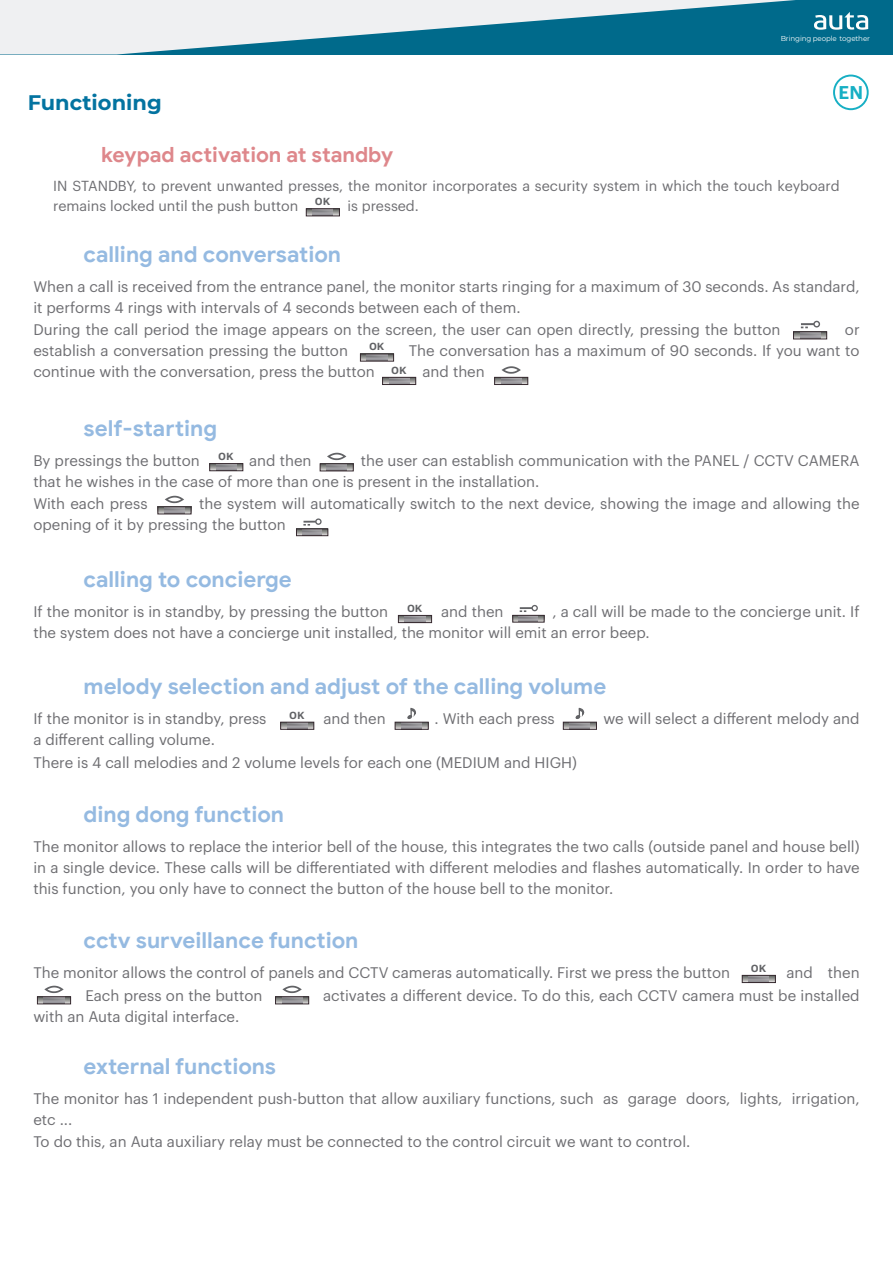
<style>
.page{position:relative;width:893px;height:1263px;background:#fff}
.page>*{position:absolute;margin:0;border:0;box-sizing:border-box;transform-origin:0 0}
.t1{font:700 22.05px "Google Sans";color:#95bae1}
.t2{font:700 21px "Google Sans";letter-spacing:-.005em;color:#de878b}
.t3{font:700 21px "Montserrat";color:#0373a0}
.t4{font:600 18.15px "Graphik";color:#17afc4}
.t5{font:15px/21px "Graphik";color:#6e6e72}
.t6{font:14.25px/20px "Graphik";color:#6e6e72}
.t7{font:700 10.8px "San Francisco Text";color:#626366;scale:1.07 1}
.t8{font:7.2px "Montserrat";letter-spacing:-.015em;color:#fefefd}
</style>
<div class="page">
<div style="left:0;top:0;width:893px;height:54px;background:#006a8b"></div>
<svg style="left:814px;top:12px;width:54px;height:18px"></svg>
<svg style="left:0;top:0;width:795px;height:54px"></svg>
<svg style="left:496px;top:379px;width:30px;height:4px"></svg>
<img style="left:501px;top:379px;width:20px;height:4px">
<div style="left:494px;top:377px;width:34px;height:8px;border:1px solid #372a30"></div>
<svg style="left:501px;top:366px;width:20px;height:8px"></svg>
<svg style="left:795px;top:334px;width:30px;height:3px"></svg>
<img style="left:800px;top:334px;width:20px;height:3px">
<div style="left:793px;top:332px;width:34px;height:7px;border:1px solid #372a30"></div>
<svg style="left:801px;top:323px;width:12px;height:5px"></svg>
<div style="left:813px;top:321px;width:7px;height:6px;border:1px solid #626366;border-radius:50%"></div>
<svg style="left:384px;top:379px;width:30px;height:4px"></svg>
<img style="left:389px;top:379px;width:20px;height:4px">
<div style="left:382px;top:377px;width:34px;height:8px;border:1px solid #372a30"></div>
<svg style="left:362px;top:356px;width:30px;height:3px"></svg>
<img style="left:367px;top:356px;width:20px;height:3px">
<div style="left:360px;top:354px;width:34px;height:7px;border:1px solid #372a30"></div>
<svg style="left:298px;top:531px;width:28px;height:3px"></svg>
<img style="left:303px;top:531px;width:19px;height:3px">
<div style="left:296px;top:529px;width:32px;height:7px;border:1px solid #372a30"></div>
<svg style="left:303px;top:521px;width:13px;height:5px"></svg>
<div style="left:315px;top:518px;width:7px;height:7px;border:1px solid #626366;border-radius:50%"></div>
<svg style="left:211px;top:465px;width:30px;height:4px"></svg>
<img style="left:216px;top:465px;width:20px;height:4px">
<div style="left:209px;top:463px;width:34px;height:8px;border:1px solid #372a30"></div>
<svg style="left:322px;top:465px;width:29px;height:4px"></svg>
<img style="left:327px;top:465px;width:20px;height:4px">
<div style="left:320px;top:463px;width:33px;height:8px;border:1px solid #372a30"></div>
<svg style="left:327px;top:453px;width:19px;height:7px"></svg>
<svg style="left:160px;top:509px;width:29px;height:3px"></svg>
<img style="left:164px;top:509px;width:20px;height:3px">
<div style="left:158px;top:507px;width:33px;height:7px;border:1px solid #372a30"></div>
<svg style="left:165px;top:496px;width:19px;height:7px"></svg>
<svg style="left:400px;top:617px;width:30px;height:4px"></svg>
<img style="left:405px;top:617px;width:20px;height:4px">
<div style="left:398px;top:615px;width:34px;height:8px;border:1px solid #372a30"></div>
<svg style="left:514px;top:617px;width:28px;height:3px"></svg>
<img style="left:519px;top:617px;width:19px;height:3px">
<div style="left:512px;top:615px;width:32px;height:7px;border:1px solid #372a30"></div>
<svg style="left:520px;top:607px;width:11px;height:5px"></svg>
<div style="left:531px;top:605px;width:7px;height:6px;border:1px solid #626366;border-radius:50%"></div>
<svg style="left:744px;top:977px;width:30px;height:4px"></svg>
<img style="left:749px;top:977px;width:20px;height:4px">
<div style="left:742px;top:975px;width:34px;height:8px;border:1px solid #372a30"></div>
<svg style="left:39px;top:998px;width:30px;height:4px"></svg>
<img style="left:44px;top:998px;width:20px;height:4px">
<div style="left:37px;top:996px;width:34px;height:8px;border:1px solid #372a30"></div>
<svg style="left:44px;top:986px;width:20px;height:7px"></svg>
<svg style="left:277px;top:998px;width:30px;height:4px"></svg>
<img style="left:282px;top:998px;width:20px;height:4px">
<div style="left:275px;top:996px;width:34px;height:8px;border:1px solid #372a30"></div>
<svg style="left:282px;top:986px;width:20px;height:7px"></svg>
<svg style="left:282px;top:724px;width:30px;height:3px"></svg>
<img style="left:287px;top:724px;width:20px;height:3px">
<div style="left:280px;top:722px;width:34px;height:7px;border:1px solid #372a30"></div>
<svg style="left:397px;top:724px;width:29px;height:3px"></svg>
<img style="left:402px;top:724px;width:20px;height:3px">
<div style="left:395px;top:722px;width:33px;height:7px;border:1px solid #372a30"></div>
<svg style="left:407px;top:707px;width:9px;height:12px"></svg>
<svg style="left:565px;top:724px;width:30px;height:3px"></svg>
<img style="left:570px;top:724px;width:20px;height:3px">
<div style="left:563px;top:722px;width:34px;height:7px;border:1px solid #372a30"></div>
<svg style="left:575px;top:707px;width:9px;height:12px"></svg>
<svg style="left:308px;top:210px;width:30px;height:4px"></svg>
<img style="left:313px;top:210px;width:20px;height:4px">
<div style="left:306px;top:208px;width:34px;height:8px;border:1px solid #372a30"></div>
<div style="left:833px;top:75px;width:36px;height:35px;border:2px solid #17afc4;border-radius:50%"></div>
<h2 class="t3" style="left:28px;top:90px;width:136px">Functioning</h2>
<p class="t8" style="left:781px;top:34px;width:91px">Bringing people together</p>
<p class="t4" style="left:839px;top:84px;width:26px">EN</p>
<h2 class="t2" style="left:101px;top:142px;width:294px">keypad activation at standby</h2>
<p class="t6" style="left:53px;top:176px;width:788px">IN STANDBY, to prevent unwanted presses, the monitor incorporates a security system in which the touch keyboard remains locked until the push button</p>
<p class="t7" style="left:315px;top:195px;width:16px">OK</p>
<p class="t6" style="left:348px;top:196px;width:73px">is pressed.</p>
<h1 class="t1" style="left:84px;top:241px;width:259px">calling and conversation</h1>
<p class="t5" style="left:33px;top:276px;width:828px">When a call is received from the entrance panel, the monitor starts ringing for a maximum of 30 seconds. As standard, it performs 4 rings with intervals of 4 seconds between each of them.</p>
<p class="t5" style="left:33px;top:320px;width:748px">During the call period the image appears on the screen, the user can open directly, pressing the button</p>
<p class="t5" style="left:845px;top:320px;width:16px">or</p>
<p class="t5" style="left:33px;top:341px;width:316px">establish a conversation pressing the button</p>
<p class="t5" style="left:409px;top:341px;width:452px">The conversation has a maximum of 90 seconds. If you want to</p>
<p class="t5" style="left:33px;top:362px;width:343px">continue with the conversation, press the button</p>
<p class="t5" style="left:423px;top:362px;width:64px">and then</p>
<p class="t7" style="left:369px;top:340px;width:16px">OK</p>
<p class="t7" style="left:391px;top:363px;width:16px">OK</p>
<h1 class="t1" style="left:84px;top:414px;width:135px">self-starting</h1>
<p class="t5" style="left:33px;top:450px;width:168px">By pressings the button</p>
<p class="t5" style="left:249px;top:450px;width:64px">and then</p>
<p class="t7" style="left:218px;top:450px;width:16px">OK</p>
<p class="t5" style="left:33px;top:450px;width:828px;text-indent:327px">the user can establish communication with the PANEL / CCTV CAMERA that he wishes in the case of more than one is present in the installation.</p>
<p class="t5" style="left:33px;top:494px;width:116px">With each press</p>
<p class="t5" style="left:33px;top:494px;width:828px;text-indent:166px">the system will automatically switch to the next device, showing the image and allowing the opening of it by pressing the button</p>
<h1 class="t1" style="left:84px;top:565px;width:210px">calling to concierge</h1>
<p class="t5" style="left:33px;top:601px;width:356px">If the monitor is in standby, by pressing the button</p>
<p class="t5" style="left:441px;top:601px;width:64px">and then</p>
<p class="t7" style="left:407px;top:602px;width:16px">OK</p>
<p class="t5" style="left:33px;top:601px;width:828px;text-indent:519px">, a call will be made to the concierge unit. If the system does not have a concierge unit installed, the monitor will emit an error beep.</p>
<h1 class="t1" style="left:84px;top:673px;width:524px">melody selection and adjust of the calling volume</h1>
<p class="t5" style="left:33px;top:709px;width:235px">If the monitor is in standby, press</p>
<p class="t5" style="left:323px;top:709px;width:64px">and then</p>
<p class="t5" style="left:434px;top:709px;width:122px">. With each press</p>
<p class="t5" style="left:603px;top:709px;width:258px">we will select a different melody and</p>
<p class="t5" style="left:33px;top:729px;width:545px;line-height:22.5px">a different calling volume.<br>There is 4 call melodies and 2 volume levels for each one (MEDIUM and HIGH)</p>
<p class="t7" style="left:289px;top:708px;width:16px">OK</p>
<h1 class="t1" style="left:84px;top:800px;width:202px">ding dong function</h1>
<p class="t5" style="left:33px;top:836px;width:828px;text-align:justify">The monitor allows to replace the interior bell of the house, this integrates the two calls (outside panel and house bell) in a single device. These calls will be differentiated with different melodies and flashes automatically. In order to have this function, you only have to connect the button of the house bell to the monitor.</p>
<h1 class="t1" style="left:84px;top:927px;width:276px">cctv surveillance function</h1>
<p class="t5" style="left:33px;top:963px;width:698px">The monitor allows the control of panels and CCTV cameras automatically. First we press the button</p>
<p class="t5" style="left:786px;top:963px;width:75px">and then</p>
<p class="t5" style="left:85px;top:985px;width:179px">Each press on the button</p>
<p class="t5" style="left:323px;top:985px;width:538px">activates a different device. To do this, each CCTV camera must be installed</p>
<p class="t5" style="left:33px;top:1006px;width:207px">with an Auta digital interface.</p>
<p class="t7" style="left:751px;top:961px;width:16px">OK</p>
<h1 class="t1" style="left:84px;top:1052px;width:194px">external functions</h1>
<p class="t5" style="left:33px;top:1088px;width:828px">The monitor has 1 independent push-button that allow auxiliary functions, such as garage doors, lights, irrigation, etc ...</p>
<p class="t5" style="left:33px;top:1132px;width:659px">To do this, an Auta auxiliary relay must be connected to the control circuit we want to control.</p>
</div>
